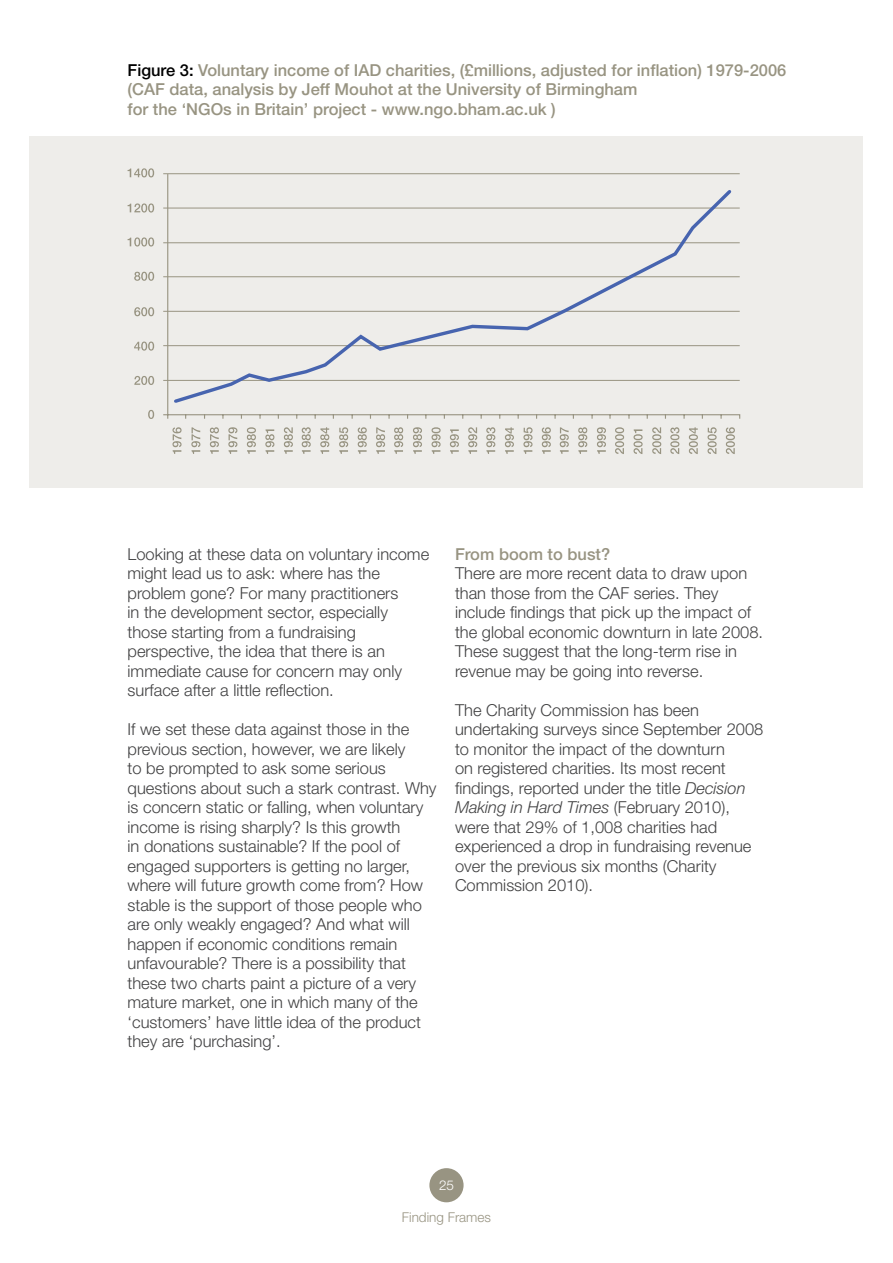
<style>
.page{position:relative;width:893px;height:1263px;background:#fff}
.page>*{position:absolute;margin:0;border:0;box-sizing:border-box;transform-origin:0 0}
.t1{font:300 16.5px/19.5px "Helvetica Neue LT Std";color:#414142}
.t2{font:500 16.5px/19.5px "Helvetica Neue LT Std";color:#989482}
.t3{font:300 13.5px "Helvetica Neue LT Std";color:#989482}
.t4{font:300 13.5px "Helvetica Neue LT Std";color:#fff}
.s1{color:#000}
.s2{font-style:italic}
</style>
<div class="page">
<div style="left:429px;top:1168px;width:35px;height:34px;background:#989482;border-radius:50%"></div>
<div style="left:30px;top:136px;width:833px;height:352px;background:#eeedea"></div>
<svg style="left:163px;top:174px;width:577px;height:245px"></svg>
<hr style="left:163px;top:380px;width:577px;height:1px;background:#989482">
<hr style="left:163px;top:345px;width:577px;height:1px;background:#989482">
<hr style="left:163px;top:311px;width:577px;height:1px;background:#989482">
<hr style="left:163px;top:276px;width:577px;height:1px;background:#989482">
<hr style="left:163px;top:242px;width:577px;height:1px;background:#989482">
<hr style="left:163px;top:208px;width:577px;height:1px;background:#989482">
<hr style="left:163px;top:173px;width:577px;height:1px;background:#989482">
<svg style="left:171px;top:187px;width:563px;height:218px"></svg>
<svg style="left:128px;top:168px;width:26px;height:9px"></svg>
<svg style="left:128px;top:203px;width:26px;height:10px"></svg>
<svg style="left:128px;top:237px;width:26px;height:9px"></svg>
<svg style="left:134px;top:272px;width:20px;height:9px"></svg>
<svg style="left:134px;top:307px;width:20px;height:9px"></svg>
<svg style="left:134px;top:342px;width:20px;height:9px"></svg>
<svg style="left:134px;top:376px;width:20px;height:9px"></svg>
<svg style="left:148px;top:410px;width:6px;height:9px"></svg>
<svg style="left:172px;top:427px;width:10px;height:27px"></svg>
<svg style="left:191px;top:427px;width:9px;height:27px"></svg>
<svg style="left:210px;top:427px;width:9px;height:27px"></svg>
<svg style="left:228px;top:427px;width:9px;height:27px"></svg>
<svg style="left:247px;top:427px;width:9px;height:27px"></svg>
<svg style="left:265px;top:429px;width:9px;height:25px"></svg>
<svg style="left:284px;top:427px;width:9px;height:27px"></svg>
<svg style="left:302px;top:427px;width:9px;height:27px"></svg>
<svg style="left:320px;top:427px;width:9px;height:27px"></svg>
<svg style="left:339px;top:427px;width:9px;height:27px"></svg>
<svg style="left:358px;top:427px;width:9px;height:27px"></svg>
<svg style="left:376px;top:427px;width:9px;height:27px"></svg>
<svg style="left:394px;top:427px;width:9px;height:27px"></svg>
<svg style="left:413px;top:427px;width:9px;height:27px"></svg>
<svg style="left:432px;top:427px;width:9px;height:27px"></svg>
<svg style="left:450px;top:429px;width:9px;height:25px"></svg>
<svg style="left:468px;top:427px;width:9px;height:27px"></svg>
<svg style="left:486px;top:427px;width:9px;height:27px"></svg>
<svg style="left:505px;top:427px;width:9px;height:27px"></svg>
<svg style="left:523px;top:427px;width:9px;height:27px"></svg>
<svg style="left:542px;top:427px;width:9px;height:27px"></svg>
<svg style="left:560px;top:427px;width:9px;height:27px"></svg>
<svg style="left:578px;top:427px;width:9px;height:27px"></svg>
<svg style="left:597px;top:427px;width:9px;height:27px"></svg>
<svg style="left:615px;top:427px;width:9px;height:27px"></svg>
<svg style="left:633px;top:429px;width:10px;height:25px"></svg>
<svg style="left:652px;top:427px;width:9px;height:27px"></svg>
<svg style="left:670px;top:427px;width:9px;height:27px"></svg>
<svg style="left:689px;top:427px;width:9px;height:27px"></svg>
<svg style="left:707px;top:427px;width:10px;height:27px"></svg>
<svg style="left:726px;top:427px;width:9px;height:27px"></svg>
<p class="t2" style="left:128px;top:60px;width:660px"><span class="s1">Figure 3:</span> Voluntary income of IAD charities, (£millions, adjusted for inflation) 1979-2006 (CAF data, analysis by Jeff Mouhot at the University of Birmingham<br>for the ‘NGOs in Britain’ project - www.ngo.bham.ac.uk )</p>
<p class="t1" style="left:128px;top:544px;width:303px">Looking at these data on voluntary income might lead us to ask: where has the problem gone? For many practitioners<br>in the development sector, especially those starting from a fundraising perspective, the idea that there is an immediate cause for concern may only surface after a little reflection.</p>
<p class="t1" style="left:128px;top:719px;width:310px">If we set these data against those in the previous section, however, we are likely<br>to be prompted to ask some serious questions about such a stark contrast. Why is concern static or falling, when voluntary income is rising sharply? Is this growth<br>in donations sustainable? If the pool of engaged supporters is getting no larger, where will future growth come from? How stable is the support of those people who are only weakly engaged? And what will happen if economic conditions remain unfavourable? There is a possibility that these two charts paint a picture of a very mature market, one in which many of the ‘customers’ have little idea of the product they are ‘purchasing’.</p>
<p class="t2" style="left:455px;top:544px;width:157px">From boom to bust?</p>
<p class="t1" style="left:455px;top:563px;width:310px">There are more recent data to draw upon than those from the CAF series. They include findings that pick up the impact of the global economic downturn in late 2008.<br>These suggest that the long-term rise in revenue may be going into reverse.</p>
<p class="t1" style="left:455px;top:700px;width:310px">The Charity Commission has been undertaking surveys since September 2008 to monitor the impact of the downturn<br>on registered charities. Its most recent findings, reported under the title <span class="s2">Decision Making in Hard Times</span> (February 2010), were that 29% of 1,008 charities had experienced a drop in fundraising revenue over the previous six months (Charity Commission 2010).</p>
<p class="t4" style="left:439px;top:1177px;width:16px">25</p>
<p class="t3" style="left:402px;top:1208px;width:91px">Finding Frames</p>
</div>
